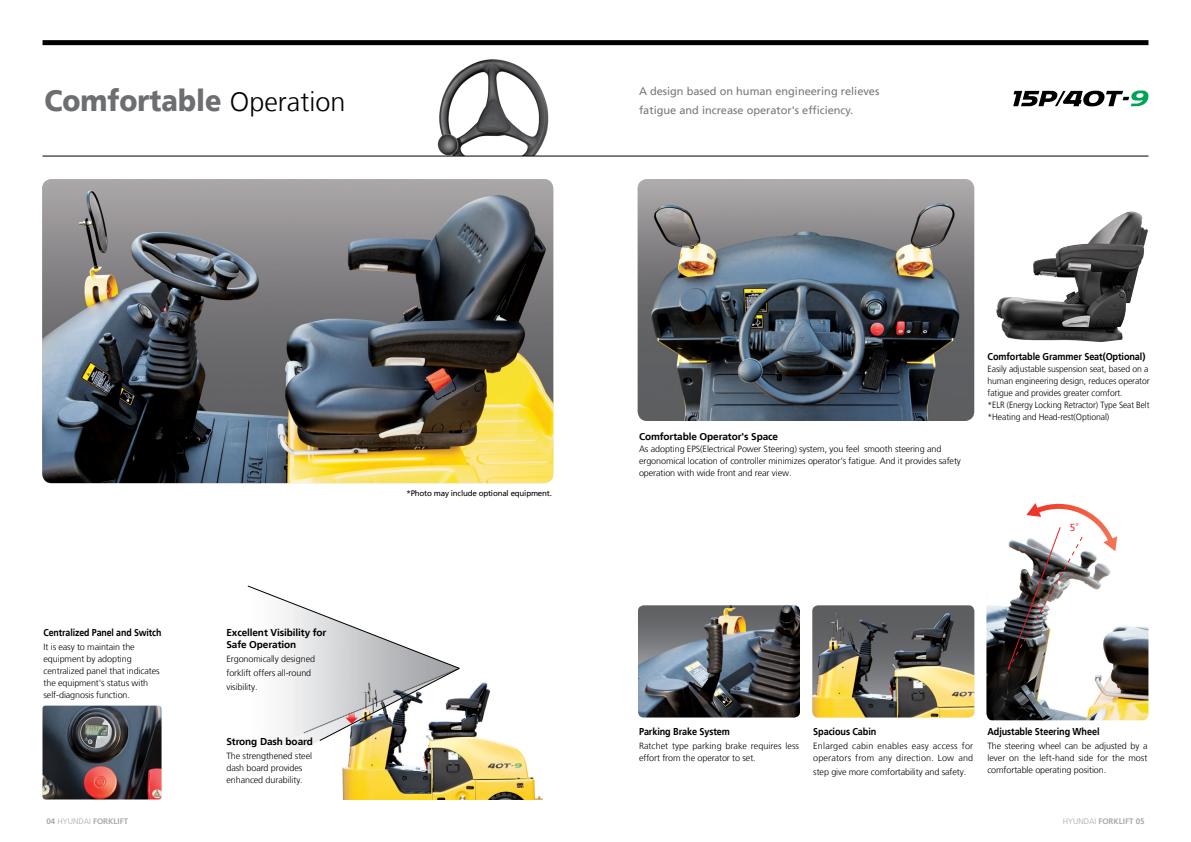
<style>
.page{position:relative;width:1191px;height:842px;background:#fff}
.page>*{position:absolute;margin:0;border:0;box-sizing:border-box;transform-origin:0 0}
.t1{font:900 30px "Frutiger LT";color:#6d6e71;scale:.9 1}
.t2{font:11px/19px "Frutiger LT";color:#77787b}
.t3{font:700 10px "Frutiger LT";letter-spacing:-.01em;color:#000;scale:.91 1}
.t4{font:700 10px/12px "Frutiger LT";letter-spacing:-.01em;color:#000}
.t5{font:700 10px "Frutiger LT";letter-spacing:-.01em;color:#000;scale:.88 1}
.t6{font:10px "HYUNDAI Medium";color:#da2128}
.t7{font:300 9px/12px "Frutiger LT";letter-spacing:-.01em;color:#000}
.t8{font:300 9px/12px "Frutiger LT";letter-spacing:-.01em;color:#000;scale:.96 1}
.t9{font:300 9px/12px "Frutiger LT";letter-spacing:.02em;color:#000}
.t10{font:700 8px "Frutiger LT";color:#a7a9ac}
.t11{font:8px "Frutiger LT";letter-spacing:-.025em;color:#000}
.s1{font-weight:300;font-size:27px;color:#000}
.s2{font-weight:300}
</style>
<div class="page">
<img style="left:812px;top:605px;width:162px;height:112px">
<img style="left:638px;top:605px;width:162px;height:112px">
<img style="left:637px;top:179px;width:337px;height:242px">
<img style="left:247px;top:585px;width:296px;height:214px">
<svg style="left:248px;top:586px;width:211px;height:155px"></svg>
<img style="left:43px;top:706px;width:118px;height:93px">
<img style="left:42px;top:179px;width:511px;height:304px">
<img style="left:434px;top:59px;width:119px;height:97px">
<hr style="left:43px;top:156px;width:1105px;height:1px;background:#000">
<div style="left:43px;top:40px;width:1105px;height:5px;background:#000"></div>
<img style="left:996px;top:211px;width:152px;height:131px">
<svg style="left:1013px;top:90px;width:135px;height:16px"></svg>
<img style="left:986px;top:536px;width:162px;height:184px">
<svg style="left:1006px;top:503px;width:111px;height:168px"></svg>
<h1 class="t1" style="left:45px;top:82px;width:336px">Comfortable <span class="s1">Operation</span></h1>
<p class="t2" style="left:639px;top:82px;width:242px">A design based on human engineering relieves fatigue and increase operator's efficiency.</p>
<p class="t5" style="left:44px;top:626px;width:136px">Centralized Panel and Switch</p>
<p class="t7" style="left:44px;top:641px;width:118px">It is easy to maintain the equipment by adopting centralized panel that indicates the equipment's status with self-diagnosis function.</p>
<p class="t4" style="left:226px;top:626px;width:102px">Excellent Visibility for<br>Safe Operation</p>
<p class="t7" style="left:226px;top:652px;width:90px;line-height:14px">Ergonomically designed forklift offers all-round visibility.</p>
<p class="t4" style="left:226px;top:736px;width:88px">Strong Dash board</p>
<p class="t7" style="left:226px;top:750px;width:87px">The strengthened steel dash board provides enhanced durability.</p>
<p class="t11" style="left:406px;top:488px;width:147px">*Photo may include optional equipment.</p>
<p class="t4" style="left:639px;top:431px;width:140px">Comfortable Operator's Space</p>
<p class="t7" style="left:639px;top:443px;width:323px">As adopting EPS(Electrical Power Steering) system, you feel smooth steering and ergonomical location of controller minimizes operator's fatigue. And it provides safety operation with wide front and rear view.</p>
<p class="t3" style="left:987px;top:351px;width:175px">Comfortable Grammer Seat(Optional)</p>
<p class="t8" style="left:987px;top:363px;width:170px">Easily adjustable suspension seat, based on a human engineering design, reduces operator fatigue and provides greater comfort.<br>*ELR (Energy Locking Retractor) Type Seat Belt *Heating and Head-rest(Optional)</p>
<p class="t6" style="left:1070px;top:521px;width:17px">5°</p>
<p class="t3" style="left:639px;top:726px;width:101px">Parking Brake System</p>
<p class="t7" style="left:639px;top:740px;width:162px">Ratchet type parking brake requires less effort from the operator to set.</p>
<p class="t3" style="left:813px;top:726px;width:71px">Spacious Cabin</p>
<p class="t9" style="left:813px;top:740px;width:161px">Enlarged cabin enables easy access for operators from any direction. Low and</p>
<p class="t7" style="left:813px;top:766px;width:154px">step give more comfortability and safety.</p>
<p class="t3" style="left:987px;top:726px;width:125px">Adjustable Steering Wheel</p>
<p class="t7" style="left:987px;top:740px;width:162px;text-align:justify">The steering wheel can be adjusted by a lever on the left-hand side for the most comfortable operating position.</p>
<p class="t10" style="left:46px;top:816px;width:83px">04 <span class="s2">HYUNDAI</span> FORKLIFT</p>
<p class="t10" style="left:1062px;top:816px;width:83px"><span class="s2">HYUNDAI</span> FORKLIFT 05</p>
</div>
